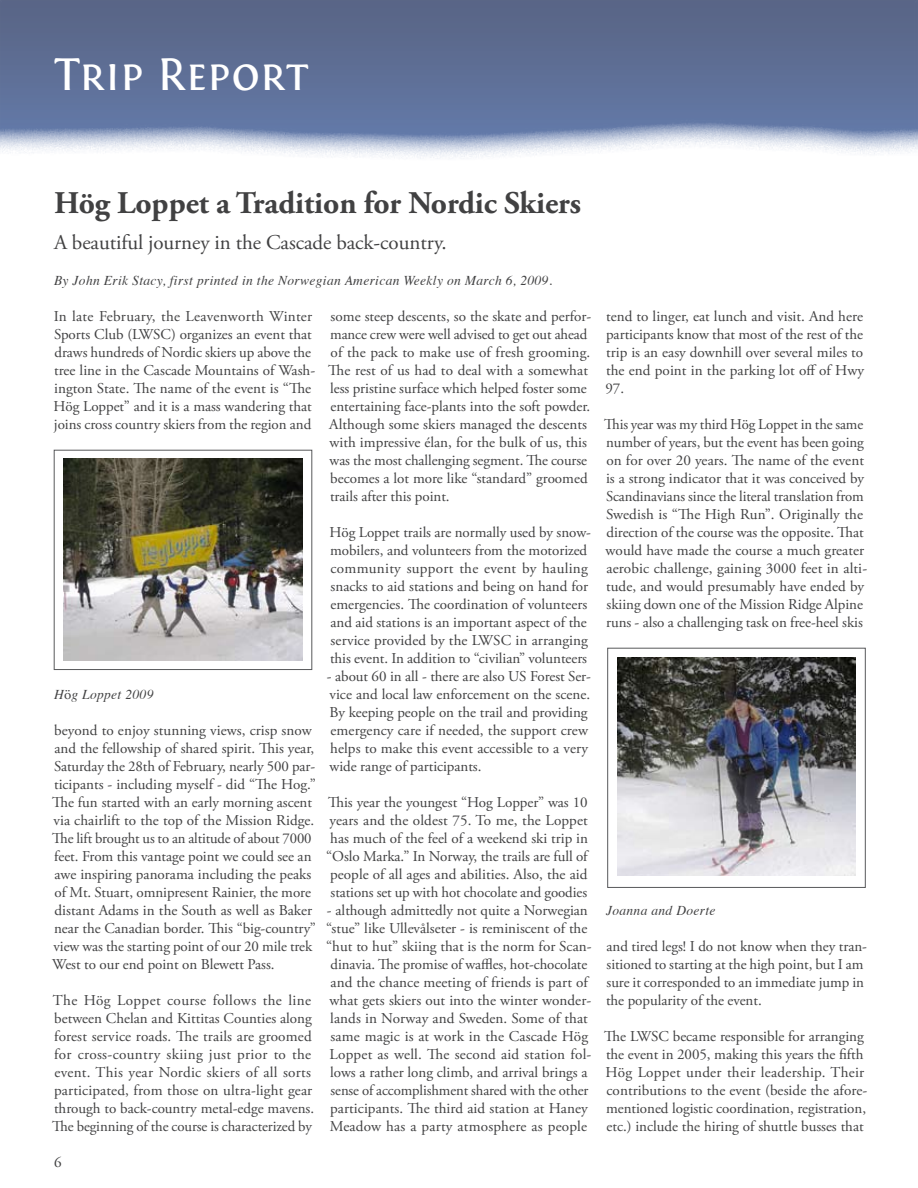
<style>
.page{position:relative;width:918px;height:1188px;background:#fff}
.page>*{position:absolute;margin:0;border:0;box-sizing:border-box;transform-origin:0 0}
.t1{font:48px "Fontin Small Caps";color:#fff}
.t2{font:700 31.5px "Adobe Garamond Pro";color:#414142}
.t3{font:21px "Adobe Garamond Pro";letter-spacing:-.005em;color:#414142}
.t4{font:15px/18px "Adobe Garamond Pro";color:#414142}
.t5{font:italic 13.5px "Times";letter-spacing:.025em;color:#414142}
.s1{font-family:"Adobe Garamond Pro";font-style:normal;font-size:15px}
</style>
<div class="page">
<svg style="left:0;top:0;width:918px;height:159px"></svg>
<img style="left:617px;top:658px;width:239px;height:218px">
<div style="left:608px;top:648px;width:258px;height:240px;border:1px solid #58595b"></div>
<img style="left:64px;top:458px;width:238px;height:203px">
<div style="left:54px;top:450px;width:258px;height:220px;border:1px solid #58595b"></div>
<h1 class="t1" style="left:54px;top:47px;width:256px">Trip Report</h1>
<h2 class="t2" style="left:54px;top:185px;width:529px">Hög Loppet a Tradition for Nordic Skiers</h2>
<h3 class="t3" style="left:54px;top:230px;width:394px">A beautiful journey in the Cascade back-country.</h3>
<p class="t5" style="left:54px;top:269px;width:500px">By John Erik Stacy, first printed in the Norwegian American Weekly on March 6, 2009.</p>
<p class="t4" style="left:54px;top:308px;width:263px">In late February, the Leavenworth Winter Sports Club (LWSC) organizes an event that draws hundreds of Nordic skiers up above the tree line in the Cascade Mountains of Wash&shy;ington State. The name of the event is “The Hög Loppet” and it is a mass wandering that joins cross country skiers from the region and</p>
<p class="t4" style="left:328px;top:308px;width:265px">some steep descents, so the skate and perfor&shy;mance crew were well advised to get out ahead of the pack to make use of fresh grooming.<br>The rest of us had to deal with a somewhat less pristine surface which helped foster some entertaining face-plants into the soft powder.<br>Although some skiers managed the descents with impressive élan, for the bulk of us, this was the most challenging segment. The course becomes a lot more like “standard” groomed trails after this point.</p>
<p class="t4" style="left:330px;top:524px;width:263px">Hög Loppet trails are normally used by snow&shy;mobilers, and volunteers from the motorized community support the event by hauling snacks to aid stations and being on hand for emergencies. The coordination of volunteers and aid stations is an important aspect of the service provided by the LWSC in arranging this event. In addition to “civilian” volunteers</p>
<p class="t4" style="left:327px;top:668px;width:266px">- about 60 in all - there are also US Forest Ser&shy;vice and local law enforcement on the scene.<br>By keeping people on the trail and providing emergency care if needed, the support crew helps to make this event accessible to a very wide range of participants.</p>
<p class="t4" style="left:326px;top:794px;width:263px;text-align:justify">This year the youngest “Hog Lopper” was 10 years and the oldest 75. To me, the Loppet has much of the feel of a weekend ski trip in “Oslo Marka.” In Norway, the trails are full of people of all ages and abilities. Also, the aid stations set up with hot chocolate and goodies</p>
<p class="t4" style="left:326px;top:902px;width:267px">- although admittedly not quite a Norwegian “stue” like Ullevålseter - is reminiscent of the “hut to hut” skiing that is the norm for Scan&shy;dinavia. The promise of waffles, hot-chocolate and the chance meeting of friends is part of what gets skiers out into the winter wonder&shy;lands in Norway and Sweden. Some of that same magic is at work in the Cascade Hög Loppet as well. The second aid station fol&shy;lows a rather long climb, and arrival brings a sense of accomplishment shared with the other participants. The third aid station at Haney Meadow has a party atmosphere as people</p>
<p class="t5" style="left:54px;top:683px;width:101px">H<span class="s1">ö</span>g Loppet 2009</p>
<p class="t4" style="left:52px;top:722px;width:265px">beyond to enjoy stunning views, crisp snow and the fellowship of shared spirit. This year, Saturday the 28th of February, nearly 500 par&shy;ticipants - including myself - did “The Hog.” The fun started with an early morning ascent via chairlift to the top of the Mission Ridge.<br>The lift brought us to an altitude of about 7000 feet. From this vantage point we could see an awe inspiring panorama including the peaks of Mt. Stuart, omnipresent Rainier, the more distant Adams in the South as well as Baker near the Canadian border. This “big-country” view was the starting point of our 20 mile trek West to our end point on Blewett Pass.</p>
<p class="t4" style="left:52px;top:992px;width:263px">The Hög Loppet course follows the line between Chelan and Kittitas Counties along forest service roads. The trails are groomed for cross-country skiing just prior to the event. This year Nordic skiers of all sorts participated, from those on ultra-light gear through to back-country metal-edge mavens.<br>The beginning of the course is characterized by</p>
<p class="t4" style="left:54px;top:1154px;width:9px">6</p>
<p class="t4" style="left:606px;top:308px;width:260px;text-align:justify">tend to linger, eat lunch and visit. And here participants know that most of the rest of the trip is an easy downhill over several miles to the end point in the parking lot off of Hwy 97.</p>
<p class="t4" style="left:604px;top:416px;width:265px">This year was my third Hög Loppet in the same number of years, but the event has been going on for over 20 years. The name of the event is a strong indicator that it was conceived by Scandinavians since the literal translation from Swedish is “The High Run”. Originally the direction of the course was the opposite. That would have made the course a much greater aerobic challenge, gaining 3000 feet in alti&shy;tude, and would presumably have ended by skiing down one of the Mission Ridge Alpine runs - also a challenging task on free-heel skis</p>
<p class="t5" style="left:606px;top:899px;width:111px">Joanna and Doerte</p>
<p class="t4" style="left:606px;top:938px;width:262px">and tired legs! I do not know when they tran&shy;sitioned to starting at the high point, but I am sure it corresponded to an immediate jump in the popularity of the event.</p>
<p class="t4" style="left:604px;top:1028px;width:265px">The LWSC became responsible for arranging the event in 2005, making this years the fifth Hög Loppet under their leadership. Their contributions to the event (beside the afore&shy;mentioned logistic coordination, registration, etc.) include the hiring of shuttle busses that</p>
</div>
